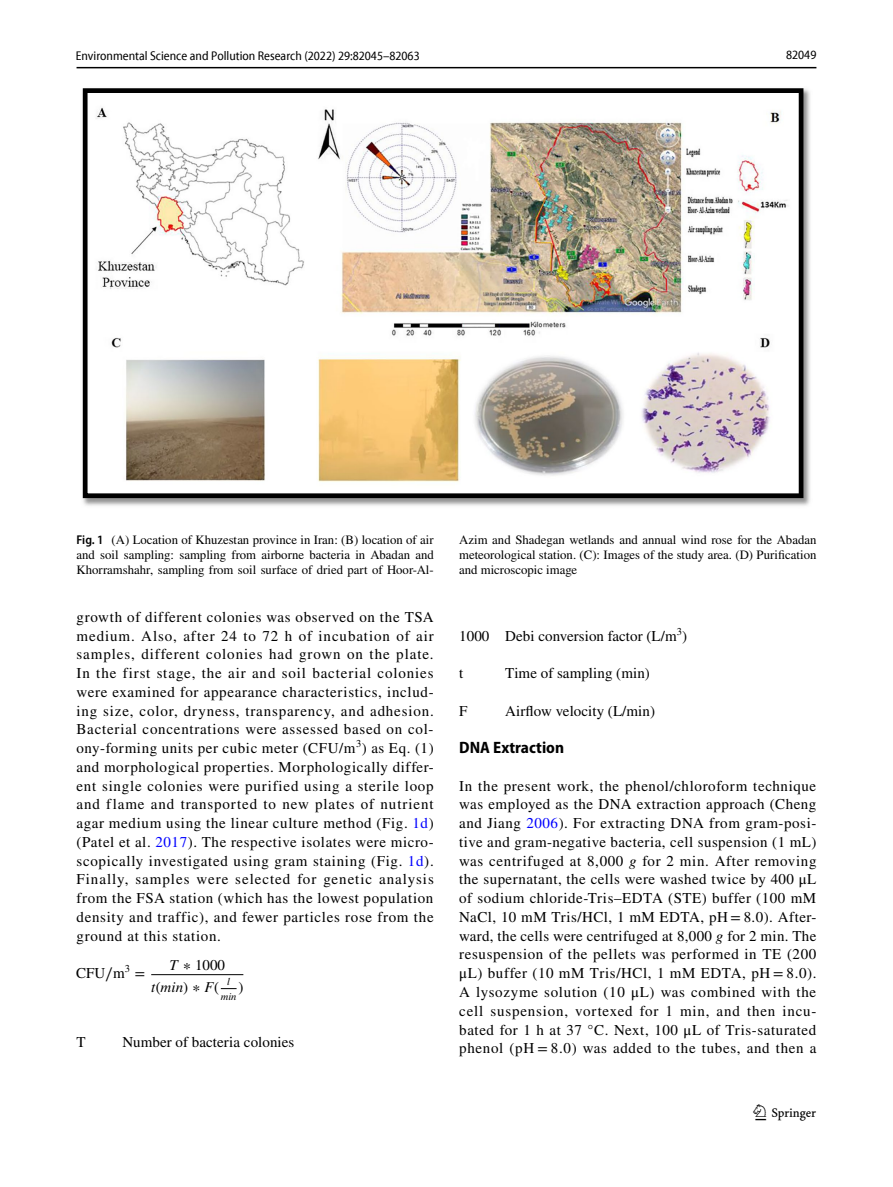
<style>
.page{position:relative;width:893px;height:1187px;background:#fff}
.page>*{position:absolute;margin:0;border:0;box-sizing:border-box;transform-origin:0 0}
.t1{font:22.5px "Springnew Regular 3";color:#000}
.t2{font:700 semi-condensed 16.5px "Myriad Pro";color:#000}
.t3{font:15px/18.8px "STIX";letter-spacing:.04em;color:#000;text-align:justify}
.t4{font:15px "STIX";letter-spacing:.005em;color:#000}
.t5{font:italic 15px/22.6px "STIX General";color:#000}
.t6{font:15px "STIX Math";color:#000}
.t7{font:12.75px/15px "STIX";color:#000;text-align:justify}
.t8{font:semi-condensed 12.75px "Myriad Pro Unic";color:#000}
.t9{font:italic 10.5px/14.4px "STIX General";color:#000;text-align:center}
.s1{font-family:"Myriad Pro";font-weight:600;font-stretch:semi-condensed}
.s2{color:#00f}
.s3{font-family:"STIX Math";font-style:normal}
.s4{font-style:normal}
.s5{font-style:italic}
</style>
<div class="page">
<hr style="left:77px;top:67px;width:739px;height:1px;background:#000">
<hr style="left:151px;top:974px;width:92px;height:1px;background:#000">
<svg style="left:221px;top:988px;width:16px;height:1px"></svg>
<img style="left:82px;top:88px;width:728px;height:418px">
<img style="left:83px;top:88px;width:720px;height:410px">
<p class="t8" style="left:76px;top:51px;width:346px">Environmental Science and Pollution Research (2022) 29:82045–82063</p>
<p class="t8" style="left:786px;top:50px;width:32px">82049</p>
<p class="t7" style="left:77px;top:532px;width:359px"><span class="s1">Fig. 1</span> (A) Location of Khuzestan province in Iran: (B) location of air and soil sampling: sampling from airborne bacteria in Abadan and Khorramshahr, sampling from soil surface of dried part of Hoor-Al-</p>
<p class="t7" style="left:459px;top:532px;width:359px">Azim and Shadegan wetlands and annual wind rose for the Abadan meteorological station. (C): Images of the study area. (D) Purification and microscopic image</p>
<p class="t3" style="left:77px;top:608px;width:359px">growth of different colonies was observed on the TSA medium. Also, after 24 to 72 h of incubation of air samples, different colonies had grown on the plate.<br>In the first stage, the air and soil bacterial colonies were examined for appearance characteristics, includ&shy;ing size, color, dryness, transparency, and adhesion.<br>Bacterial concentrations were assessed based on col&shy;ony-forming units per cubic meter (CFU/m<sup>3</sup>) as Eq. (1) and morphological properties. Morphologically differ&shy;ent single colonies were purified using a sterile loop and flame and transported to new plates of nutrient agar medium using the linear culture method (Fig. <span class="s2">1d</span>) (Patel et al. <span class="s2">2017</span>). The respective isolates were micro&shy;scopically investigated using gram staining (Fig. <span class="s2">1d</span>).<br>Finally, samples were selected for genetic analysis from the FSA station (which has the lowest population density and traffic), and fewer particles rose from the ground at this station.</p>
<p class="t6" style="left:76px;top:967px;width:71px">CFU∕m<sup>3</sup> =</p>
<p class="t5" style="left:151px;top:953px;width:75px;text-indent:18px">T <span class="s3">∗</span> <span class="s4">1000 </span>t<span class="s3">(</span>min<span class="s3">) ∗</span> F<span class="s3">(</span></p>
<p class="t9" style="left:221px;top:974px;width:17px">l min</p>
<p class="t6" style="left:238px;top:981px;width:6px">)</p>
<p class="t3" style="left:77px;top:1033px;width:11px">T</p>
<p class="t4" style="left:123px;top:1031px;width:173px">Number of bacteria colonies</p>
<p class="t4" style="left:459px;top:625px;width:229px">1000 Debi conversion factor (L/m<sup>3</sup>)</p>
<p class="t3" style="left:459px;top:664px;width:6px">t</p>
<p class="t4" style="left:505px;top:662px;width:146px">Time of sampling (min)</p>
<p class="t3" style="left:459px;top:702px;width:10px">F</p>
<p class="t4" style="left:505px;top:700px;width:151px">Airflow velocity (L/min)</p>
<p class="t2" style="left:459px;top:738px;width:106px">DNA Extraction</p>
<p class="t3" style="left:459px;top:777px;width:359px">In the present work, the phenol/chloroform technique was employed as the DNA extraction approach (Cheng and Jiang <span class="s2">2006</span>). For extracting DNA from gram-posi&shy;tive and gram-negative bacteria, cell suspension (1 mL) was centrifuged at 8,000 <span class="s5">g</span> for 2 min. After removing the supernatant, the cells were washed twice by 400 μL of sodium chloride-Tris–EDTA (STE) buffer (100 mM NaCl, 10 mM Tris/HCl, 1 mM EDTA, pH = 8.0). After&shy;ward, the cells were centrifuged at 8,000 <span class="s5">g</span> for 2 min. The resuspension of the pellets was performed in TE (200 μL) buffer (10 mM Tris/HCl, 1 mM EDTA, pH = 8.0).<br>A lysozyme solution (10 μL) was combined with the cell suspension, vortexed for 1 min, and then incu&shy;bated for 1 h at 37 °C. Next, 100 μL of Tris-saturated phenol (pH = 8.0) was added to the tubes, and then a</p>
<h1 class="t1" style="left:755px;top:1104px;width:62px">1 3</h1>
</div>
